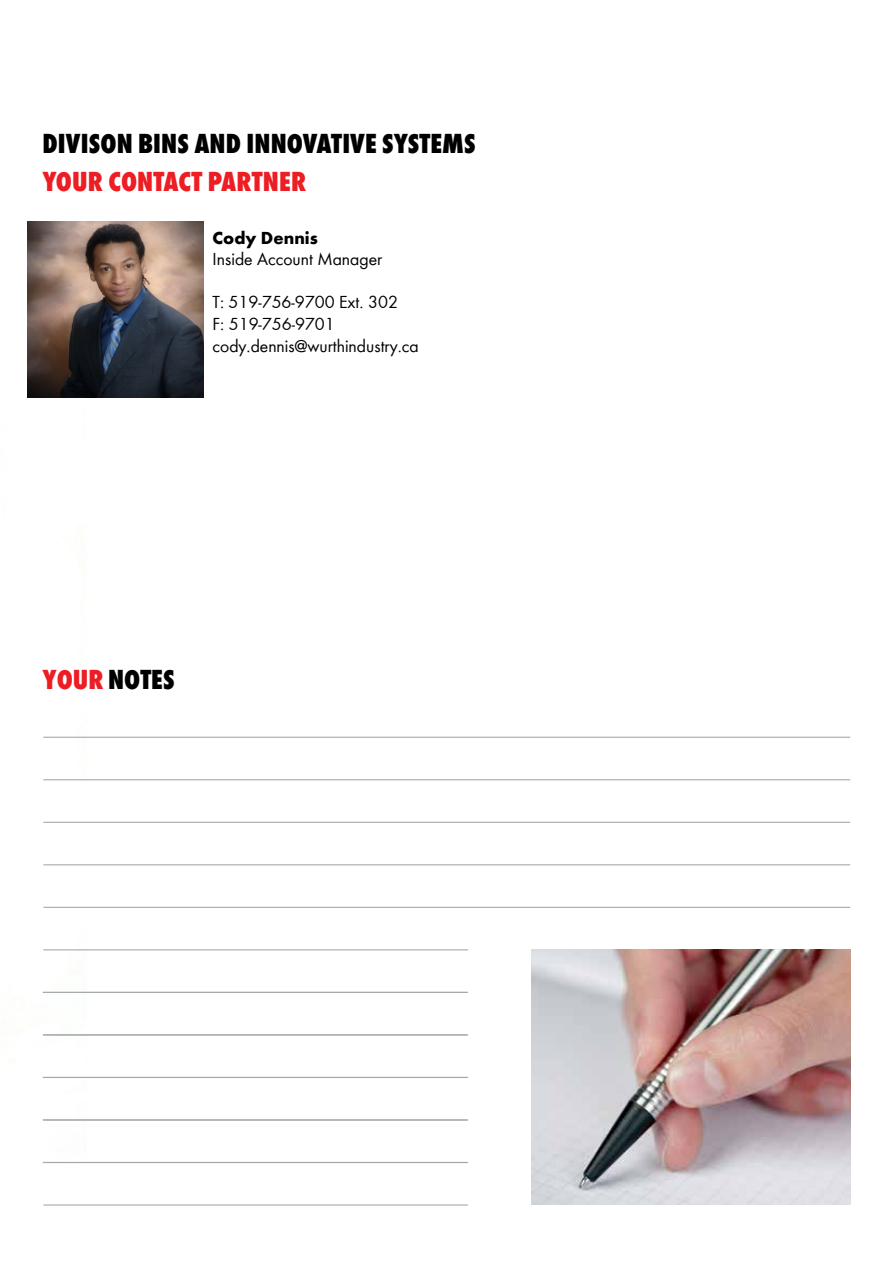
<style>
.page{position:relative;width:893px;height:1263px;background:#fff}
.page>*{position:absolute;margin:0;border:0;box-sizing:border-box;transform-origin:0 0}
.t1{font:28.5px "Wuerth Extra Bold Cond Caps";letter-spacing:.005em;color:#000}
.t2{font:28.5px "Wuerth Extra Bold Cond Caps";letter-spacing:.005em;color:#ed1d24}
.t3{font:18px/21.6px "Wuerth";color:#000}
.t4{font:700 18px "Wuerth";color:#000}
.s1{color:#ed1d24}
</style>
<div class="page">
<img style="left:27px;top:221px;width:60px;height:943px">
<img style="left:532px;top:949px;width:318px;height:255px">
<hr style="left:43px;top:737px;width:807px;height:1px;background:#a7a9ac">
<hr style="left:43px;top:779px;width:807px;height:1px;background:#a7a9ac">
<hr style="left:43px;top:822px;width:807px;height:1px;background:#a7a9ac">
<hr style="left:43px;top:864px;width:807px;height:1px;background:#a7a9ac">
<hr style="left:43px;top:907px;width:807px;height:1px;background:#a7a9ac">
<hr style="left:43px;top:949px;width:425px;height:1px;background:#a7a9ac">
<hr style="left:43px;top:992px;width:425px;height:1px;background:#a7a9ac">
<hr style="left:43px;top:1034px;width:425px;height:1px;background:#a7a9ac">
<hr style="left:43px;top:1077px;width:425px;height:1px;background:#a7a9ac">
<hr style="left:43px;top:1119px;width:425px;height:1px;background:#a7a9ac">
<hr style="left:43px;top:1162px;width:425px;height:1px;background:#a7a9ac">
<hr style="left:43px;top:1204px;width:425px;height:1px;background:#a7a9ac">
<img style="left:27px;top:222px;width:176px;height:176px">
<h1 class="t1" style="left:43px;top:123px;width:435px">DIVISON BINS AND INNOVATIVE SYSTEMS</h1>
<h1 class="t2" style="left:43px;top:162px;width:265px">YOUR CONTACT PARTNER</h1>
<p class="t4" style="left:213px;top:224px;width:107px">Cody Dennis</p>
<p class="t3" style="left:213px;top:247px;width:171px">Inside Account Manager</p>
<p class="t3" style="left:213px;top:291px;width:208px">T: 519-756-9700 Ext. 302<br>F: 519-756-9701 cody.dennis@wurthindustry.ca</p>
<h1 class="t1" style="left:43px;top:659px;width:134px"><span class="s1">YOUR</span> NOTES</h1>
</div>
